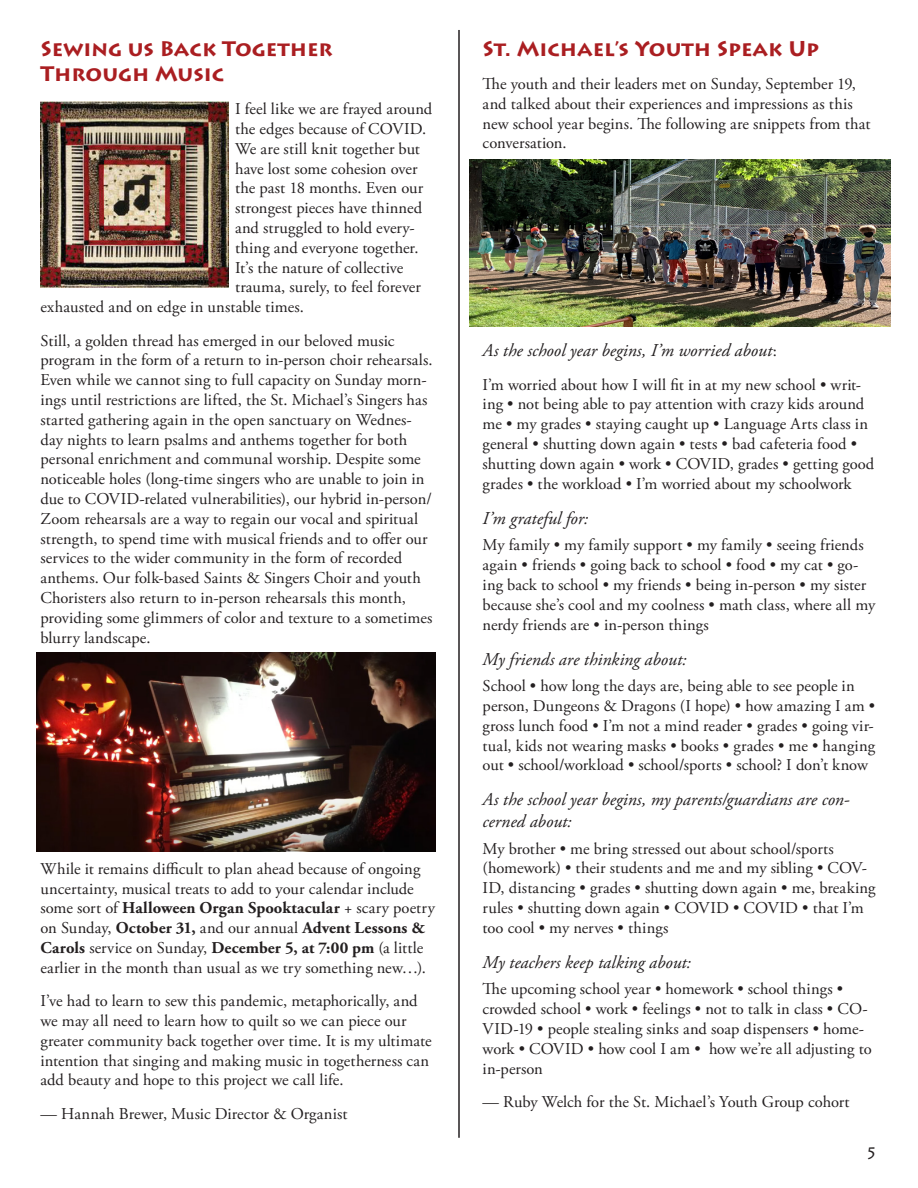
<style>
.page{position:relative;width:918px;height:1188px;background:#fff}
.page>*{position:absolute;margin:0;border:0;box-sizing:border-box;transform-origin:0 0}
.messenger_column_hea{font:700 21px/25.2px "Lithos Pro";color:#aa1e21}
.messenger_text{font:italic 18px/21.6px "Adobe Garamond Pro";color:#231f20}
.messenger_text-2{font:16.5px/19.8px "Adobe Garamond Pro";letter-spacing:.005em;color:#231f20}
.t1{font:16.5px "Lithos Pro";color:#231f20}
.s1{font-weight:700}
.s2{font-style:normal;font-size:16.5px}
</style>
<div class="page">
<hr style="left:458px;top:30px;width:2px;height:1108px;background:#231f20">
<img style="left:41px;top:102px;width:187px;height:185px">
<img style="left:36px;top:652px;width:399px;height:199px">
<img style="left:469px;top:160px;width:422px;height:167px">
<p class="messenger_column_hea" style="left:40px;top:36px;width:294px">Sewing us Back Together<br>Through Music</p>
<p class="messenger_text-2" style="left:235px;top:100px;width:199px">I feel like we are frayed around</p>
<p class="messenger_text-2" style="left:235px;top:120px;width:193px">the edges because of COVID.</p>
<p class="messenger_text-2" style="left:235px;top:139px;width:186px">We are still knit together but</p>
<p class="messenger_text-2" style="left:235px;top:159px;width:184px">have lost some cohesion over</p>
<p class="messenger_text-2" style="left:235px;top:179px;width:190px">the past 18 months. Even our</p>
<p class="messenger_text-2" style="left:235px;top:199px;width:189px">strongest pieces have thinned</p>
<p class="messenger_text-2" style="left:235px;top:219px;width:181px">and struggled to hold every-</p>
<p class="messenger_text-2" style="left:235px;top:238px;width:185px">thing and everyone together.</p>
<p class="messenger_text-2" style="left:235px;top:258px;width:170px">It’s the nature of collective</p>
<p class="messenger_text-2" style="left:235px;top:278px;width:187px">trauma, surely, to feel forever</p>
<p class="messenger_text-2" style="left:40px;top:298px;width:265px">exhausted and on edge in unstable times.</p>
<p class="messenger_text-2" style="left:40px;top:331px;width:394px">Still, a golden thread has emerged in our beloved music program in the form of a return to in-person choir rehearsals.<br>Even while we cannot sing to full capacity on Sunday morn&shy;ings until restrictions are lifted, the St. Michael’s Singers has started gathering again in the open sanctuary on Wednes&shy;day nights to learn psalms and anthems together for both personal enrichment and communal worship. Despite some noticeable holes (long-time singers who are unable to join in due to COVID-related vulnerabilities), our hybrid in-person/ Zoom rehearsals are a way to regain our vocal and spiritual strength, to spend time with musical friends and to offer our services to the wider community in the form of recorded anthems. Our folk-based Saints &amp; Singers Choir and youth Choristers also return to in-person rehearsals this month, providing some glimmers of color and texture to a sometimes blurry landscape.</p>
<p class="messenger_text-2" style="left:40px;top:859px;width:396px">While it remains difficult to plan ahead because of ongoing uncertainty, musical treats to add to your calendar include some sort of <span class="s1">Halloween Organ Spooktacular</span> + scary poetry on Sunday, <span class="s1">October 31,</span> and our annual <span class="s1">Advent Lessons &amp; Carols</span> service on Sunday, <span class="s1">December 5, at 7:00 pm</span> (a little earlier in the month than usual as we try something new…).</p>
<p class="messenger_text-2" style="left:40px;top:992px;width:393px">I’ve had to learn to sew this pandemic, metaphorically, and we may all need to learn how to quilt so we can piece our greater community back together over time. It is my ultimate intention that singing and making music in togetherness can add beauty and hope to this project we call life.</p>
<p class="messenger_text-2" style="left:40px;top:1104px;width:309px">— Hannah Brewer, Music Director &amp; Organist</p>
<p class="messenger_column_hea" style="left:483px;top:36px;width:338px">St. Michael’s Youth Speak Up</p>
<p class="messenger_text-2" style="left:483px;top:75px;width:389px">The youth and their leaders met on Sunday, September 19, and talked about their experiences and impressions as this new school year begins. The following are snippets from that conversation.</p>
<p class="messenger_text" style="left:483px;top:340px;width:296px">As the school year begins, I’m worried about<span class="s2">:</span></p>
<p class="messenger_text-2" style="left:483px;top:375px;width:393px">I’m worried about how I will fit in at my new school • writ&shy;ing • not being able to pay attention with crazy kids around me • my grades • staying caught up • Language Arts class in general • shutting down again • tests • bad cafeteria food • shutting down again • work • COVID, grades • getting good grades • the workload • I’m worried about my schoolwork</p>
<p class="messenger_text" style="left:483px;top:508px;width:107px">I’m grateful for:</p>
<p class="messenger_text-2" style="left:483px;top:536px;width:394px">My family • my family support • my family • seeing friends again • friends • going back to school • food • my cat • go&shy;ing back to school • my friends • being in-person • my sister because she’s cool and my coolness • math class, where all my nerdy friends are • in-person things</p>
<p class="messenger_text" style="left:483px;top:649px;width:206px">My friends are thinking about:</p>
<p class="messenger_text-2" style="left:483px;top:677px;width:394px">School • how long the days are, being able to see people in person, Dungeons &amp; Dragons (I hope) • how amazing I am • gross lunch food • I’m not a mind reader • grades • going vir&shy;tual, kids not wearing masks • books • grades • me • hanging out • school/workload • school/sports • school? I don’t know</p>
<p class="messenger_text" style="left:483px;top:789px;width:369px">As the school year begins, my parents/guardians are con&shy;cerned about:</p>
<p class="messenger_text-2" style="left:483px;top:839px;width:395px">My brother • me bring stressed out about school/sports (homework) • their students and me and my sibling • COV-ID, distancing • grades • shutting down again • me, breaking rules • shutting down again • COVID • COVID • that I’m too cool • my nerves • things</p>
<p class="messenger_text" style="left:483px;top:952px;width:210px">My teachers keep talking about:</p>
<p class="messenger_text-2" style="left:483px;top:980px;width:391px">The upcoming school year • homework • school things • crowded school • work • feelings • not to talk in class • CO-VID-19 • people stealing sinks and soap dispensers • home&shy;work • COVID • how cool I am • how we’re all adjusting to in-person</p>
<p class="messenger_text-2" style="left:483px;top:1092px;width:369px">— Ruby Welch for the St. Michael’s Youth Group cohort</p>
<p class="t1" style="left:866px;top:1144px;width:13px">5</p>
</div>
